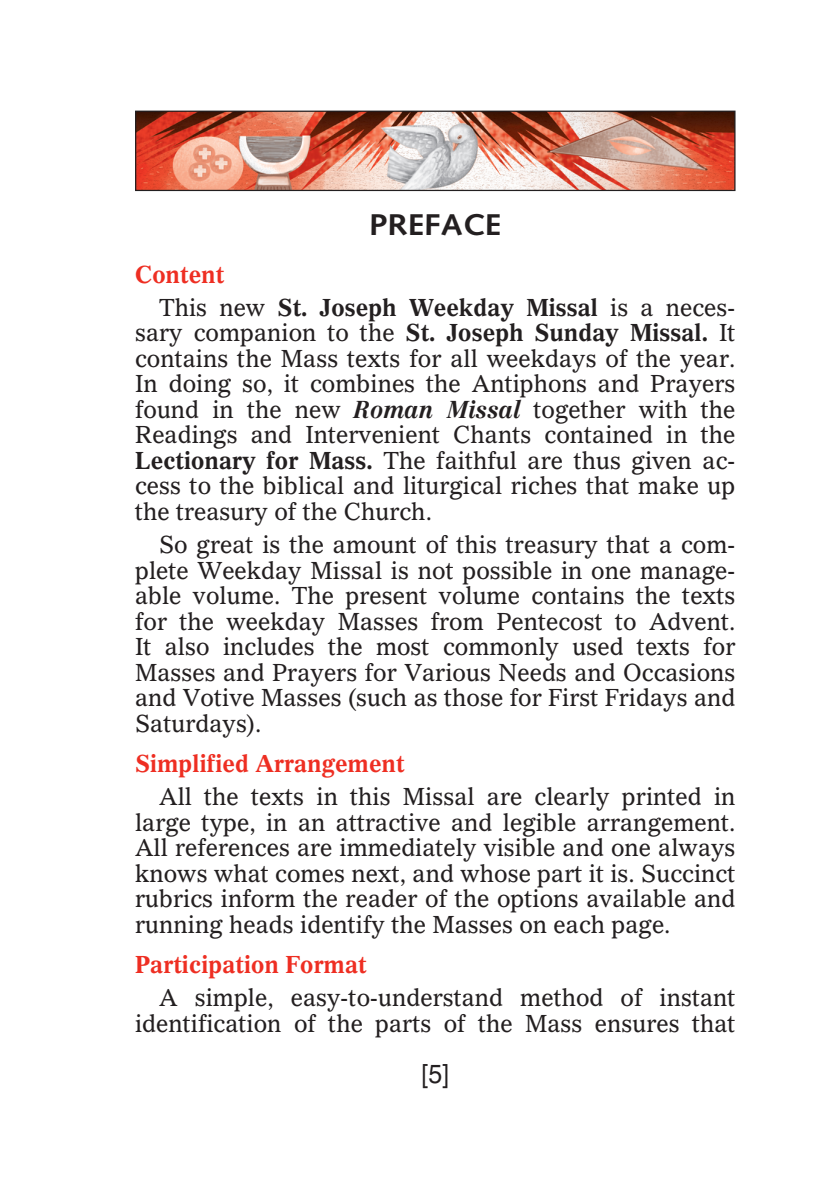
<style>
.page{position:relative;width:833px;height:1193px;background:#fff}
.page>*{position:absolute;margin:0;border:0;box-sizing:border-box;transform-origin:0 0}
.t1{font:700 30px "Syntax";color:#231f20;scale:1.1 1}
.t2{font:26.25px "Helvetica";color:#231f20;scale:.95 1}
.t3{font:24px/25.5px "Gazette LH";color:#231f20;text-align:justify;scale:.95 1}
.t4{font:700 24px/33px "Gazette LH";color:#231f20;scale:.95 1}
.t5{font:700 24px "Gazette LH";color:#ee2e22;scale:.95 1}
.s1{color:#ee2e22}
.s2{font-weight:400}
.s3{font-weight:700}
.s4{font-family:"Centennial";font-weight:700;font-style:italic}
</style>
<div class="page">
<img style="left:137px;top:113px;width:596px;height:76px">
<div style="left:135px;top:111px;width:600px;height:80px;border:1px solid #231f20"></div>
<p class="t1" style="left:369px;top:207px;width:122px">PREFACE</p>
<p class="t4" style="left:159px;top:257px;width:608px;text-indent:-24px"><span class="s1">Content<br></span><span class="s2">This new</span> St. Joseph Weekday Missal <span class="s2">is a neces-</span></p>
<p class="t3" style="left:135px;top:320px;width:633px">sary companion to the <span class="s3">St. Joseph Sunday Missal.</span> It contains the Mass texts for all weekdays of the year.<br>In doing so, it combines the Antiphons and Prayers found in the new <span class="s4">Roman Missal</span> together with the Readings and Intervenient Chants contained in the <span class="s3">Lectionary for Mass.</span> The faithful are thus given ac&shy;cess to the biblical and liturgical riches that make up the treasury of the Church.</p>
<p class="t3" style="left:135px;top:531px;width:633px;text-indent:24px">So great is the amount of this treasury that a com&shy;plete Weekday Missal is not possible in one manage&shy;able volume. The present volume contains the texts for the weekday Masses from Pentecost to Advent.<br>It also includes the most commonly used texts for Masses and Prayers for Various Needs and Occasions and Votive Masses (such as those for First Fridays and Saturdays).</p>
<p class="t5" style="left:135px;top:748px;width:285px">Simplified Arrangement</p>
<p class="t3" style="left:135px;top:783px;width:633px;text-indent:24px">All the texts in this Missal are clearly printed in large type, in an attractive and legible arrangement.<br>All references are immediately visible and one always knows what comes next, and whose part it is. Succinct rubrics inform the reader of the options available and running heads identify the Masses on each page.</p>
<p class="t5" style="left:135px;top:949px;width:245px">Participation Format</p>
<p class="t3" style="left:135px;top:984px;width:633px;text-align:right">A simple, easy-to-understand method of instant identification of the parts of the Mass ensures that</p>
<p class="t2" style="left:421px;top:1058px;width:31px">[5]</p>
</div>
